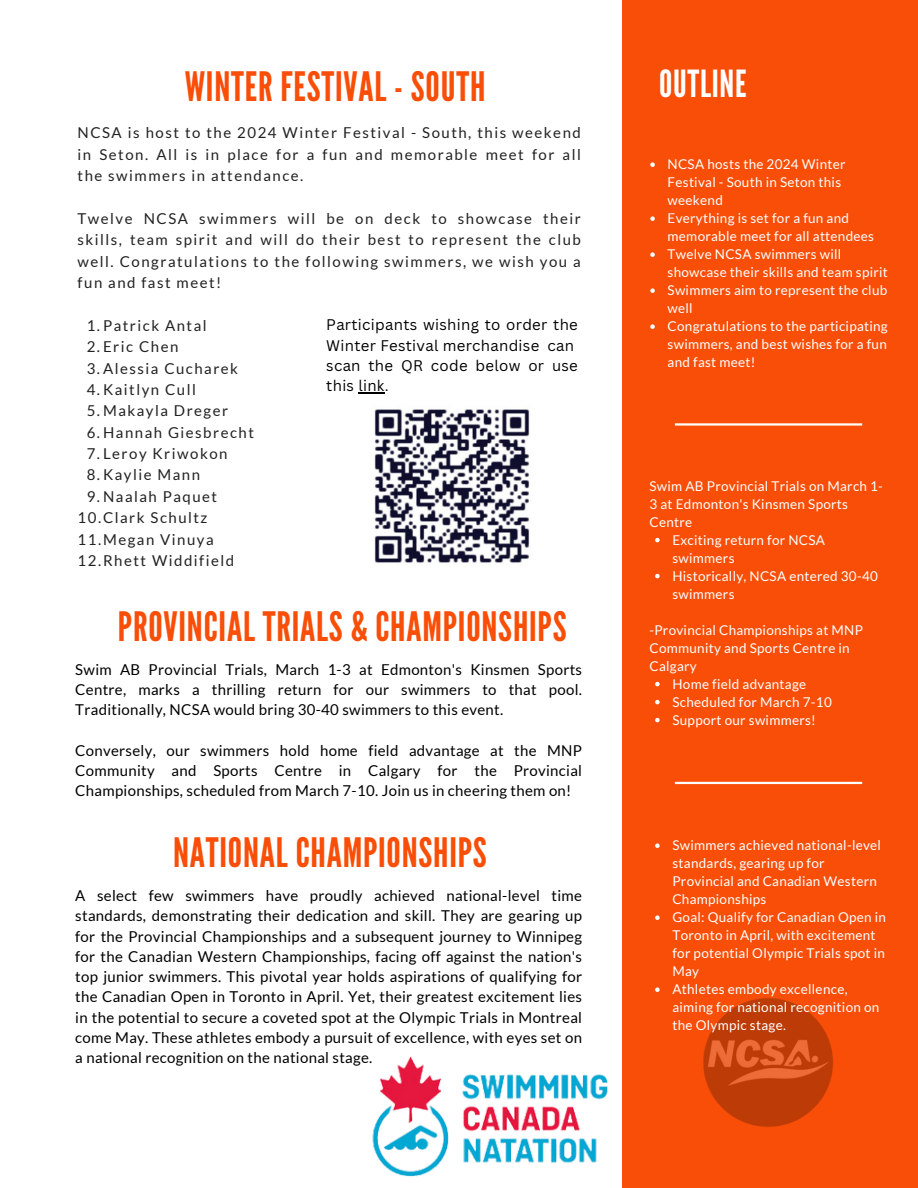
<style>
.page{position:relative;width:918px;height:1188px;background:#fff}
.page>*{position:absolute;margin:0;border:0;box-sizing:border-box;transform-origin:0 0}
.t1{font:40.5px "League Gothic";letter-spacing:.02em;color:#f94e08}
.t2{font:37.35px "League Gothic";letter-spacing:.02em;color:#fff}
.t3{font:15px/20.2px "Lato";letter-spacing:.02em;color:#000;text-align:justify}
.t4{font:15px/21.3px "Lato";letter-spacing:.1em;color:#222;text-align:justify}
.t5{font:15px/20.2px "Canva Sans";letter-spacing:.02em;color:#000}
.t6{font:13.5px/18px "Lato";letter-spacing:.02em;color:#feffff}
</style>
<div class="page">
<div style="left:622px;top:0;width:296px;height:1188px;background:#f94e08"></div>
<img style="left:703px;top:998px;width:130px;height:129px">
<hr style="left:675px;top:423px;width:187px;height:3px;background:#fff">
<hr style="left:675px;top:782px;width:187px;height:2px;background:#fff">
<img style="left:374px;top:409px;width:156px;height:154px">
<img style="left:372px;top:1056px;width:236px;height:121px">
<svg style="left:358px;top:392px;width:27px;height:1px"></svg>
<svg style="left:650px;top:162px;width:5px;height:5px"></svg>
<svg style="left:650px;top:216px;width:5px;height:5px"></svg>
<svg style="left:650px;top:252px;width:5px;height:5px"></svg>
<svg style="left:650px;top:288px;width:5px;height:5px"></svg>
<svg style="left:650px;top:324px;width:5px;height:5px"></svg>
<svg style="left:655px;top:538px;width:5px;height:4px"></svg>
<svg style="left:655px;top:574px;width:5px;height:4px"></svg>
<svg style="left:655px;top:682px;width:5px;height:4px"></svg>
<svg style="left:655px;top:700px;width:5px;height:4px"></svg>
<svg style="left:655px;top:718px;width:5px;height:4px"></svg>
<svg style="left:655px;top:843px;width:5px;height:5px"></svg>
<svg style="left:655px;top:915px;width:5px;height:5px"></svg>
<svg style="left:655px;top:987px;width:5px;height:5px"></svg>
<p class="t1" style="left:185px;top:63px;width:302px">WINTER FESTIVAL - SOUTH</p>
<h1 class="t2" style="left:659px;top:62px;width:89px">OUTLINE</h1>
<p class="t4" style="left:78px;top:122px;width:505px">NCSA is host to the 2024 Winter Festival - South, this weekend in Seton. All is in place for a fun and memorable meet for all the swimmers in attendance.</p>
<h1 class="t4" style="left:78px;top:208px;width:505px">Twelve NCSA swimmers will be on deck to showcase their skills, team spirit and will do their best to represent the club well. Congratulations to the following swimmers, we wish you a fun and fast meet!</h1>
<p class="t4" style="left:87px;top:314px;width:121px">1.Patrick Antal</p>
<p class="t4" style="left:87px;top:336px;width:93px">2.Eric Chen</p>
<p class="t4" style="left:87px;top:357px;width:153px">3.Alessia Cucharek</p>
<p class="t4" style="left:87px;top:379px;width:111px">4.Kaitlyn Cull</p>
<p class="t4" style="left:87px;top:400px;width:143px">5.Makayla Dreger</p>
<p class="t4" style="left:87px;top:421px;width:169px">6.Hannah Giesbrecht</p>
<p class="t4" style="left:87px;top:443px;width:142px">7.Leroy Kriwokon</p>
<p class="t4" style="left:87px;top:464px;width:115px">8.Kaylie Mann</p>
<p class="t4" style="left:87px;top:485px;width:132px">9.Naalah Paquet</p>
<p class="t4" style="left:78px;top:507px;width:131px">10.Clark Schultz</p>
<p class="t4" style="left:78px;top:528px;width:138px">11.Megan Vinuya</p>
<p class="t4" style="left:78px;top:550px;width:158px">12.Rhett Widdifield</p>
<p class="t5" style="left:326px;top:314px;width:253px">Participants wishing to order the<br>Winter Festival merchandise can</p>
<p class="t5" style="left:326px;top:355px;width:253px">scan the QR code below or use this link.</p>
<p class="t1" style="left:118px;top:604px;width:450px">PROVINCIAL TRIALS &amp; CHAMPIONSHIPS</p>
<p class="t3" style="left:75px;top:659px;width:508px">Swim AB Provincial Trials, March 1-3 at Edmonton's Kinsmen Sports Centre, marks a thrilling return for our swimmers to that pool.<br>Traditionally, NCSA would bring 30-40 swimmers to this event.</p>
<p class="t3" style="left:75px;top:740px;width:508px">Conversely, our swimmers hold home field advantage at the MNP Community and Sports Centre in Calgary for the Provincial Championships, scheduled from March 7-10. Join us in cheering them on!</p>
<p class="t1" style="left:173px;top:829px;width:315px">NATIONAL CHAMPIONSHIPS</p>
<p class="t3" style="left:75px;top:885px;width:508px">A select few swimmers have proudly achieved national-level time standards, demonstrating their dedication and skill. They are gearing up for the Provincial Championships and a subsequent journey to Winnipeg for the Canadian Western Championships, facing off against the nation's top junior swimmers. This pivotal year holds aspirations of qualifying for the Canadian Open in Toronto in April. Yet, their greatest excitement lies in the potential to secure a coveted spot at the Olympic Trials in Montreal come May. These athletes embody a pursuit of excellence, with eyes set on a national recognition on the national stage.</p>
<p class="t6" style="left:668px;top:155px;width:179px">NCSA hosts the 2024 Winter<br>Festival - South in Seton this weekend</p>
<p class="t6" style="left:668px;top:209px;width:208px">Everything is set for a fun and memorable meet for all attendees</p>
<p class="t6" style="left:668px;top:245px;width:222px">Twelve NCSA swimmers will showcase their skills and team spirit</p>
<p class="t6" style="left:668px;top:281px;width:221px">Swimmers aim to represent the club well</p>
<p class="t6" style="left:668px;top:317px;width:222px;text-align:justify">Congratulations to the participating swimmers, and best wishes for a fun and fast meet!</p>
<p class="t6" style="left:650px;top:476px;width:235px">Swim AB Provincial Trials on March 1-<br>3 at Edmonton's Kinsmen Sports<br>Centre</p>
<p class="t6" style="left:672px;top:530px;width:154px">Exciting return for NCSA swimmers</p>
<p class="t6" style="left:672px;top:566px;width:207px">Historically, NCSA entered 30-40 swimmers</p>
<p class="t6" style="left:650px;top:620px;width:215px">-Provincial Championships at MNP<br>Community and Sports Centre in<br>Calgary</p>
<p class="t6" style="left:672px;top:674px;width:135px">Home field advantage</p>
<p class="t6" style="left:672px;top:692px;width:161px">Scheduled for March 7-10</p>
<h1 class="t6" style="left:672px;top:710px;width:145px">Support our swimmers!</h1>
<p class="t6" style="left:672px;top:836px;width:210px">Swimmers achieved national-level standards, gearing up for<br>Provincial and Canadian Western<br>Championships</p>
<p class="t6" style="left:672px;top:908px;width:215px">Goal: Qualify for Canadian Open in<br>Toronto in April, with excitement for potential Olympic Trials spot in<br>May</p>
<h1 class="t6" style="left:672px;top:980px;width:208px">Athletes embody excellence, aiming for national recognition on the Olympic stage.</h1>
</div>
